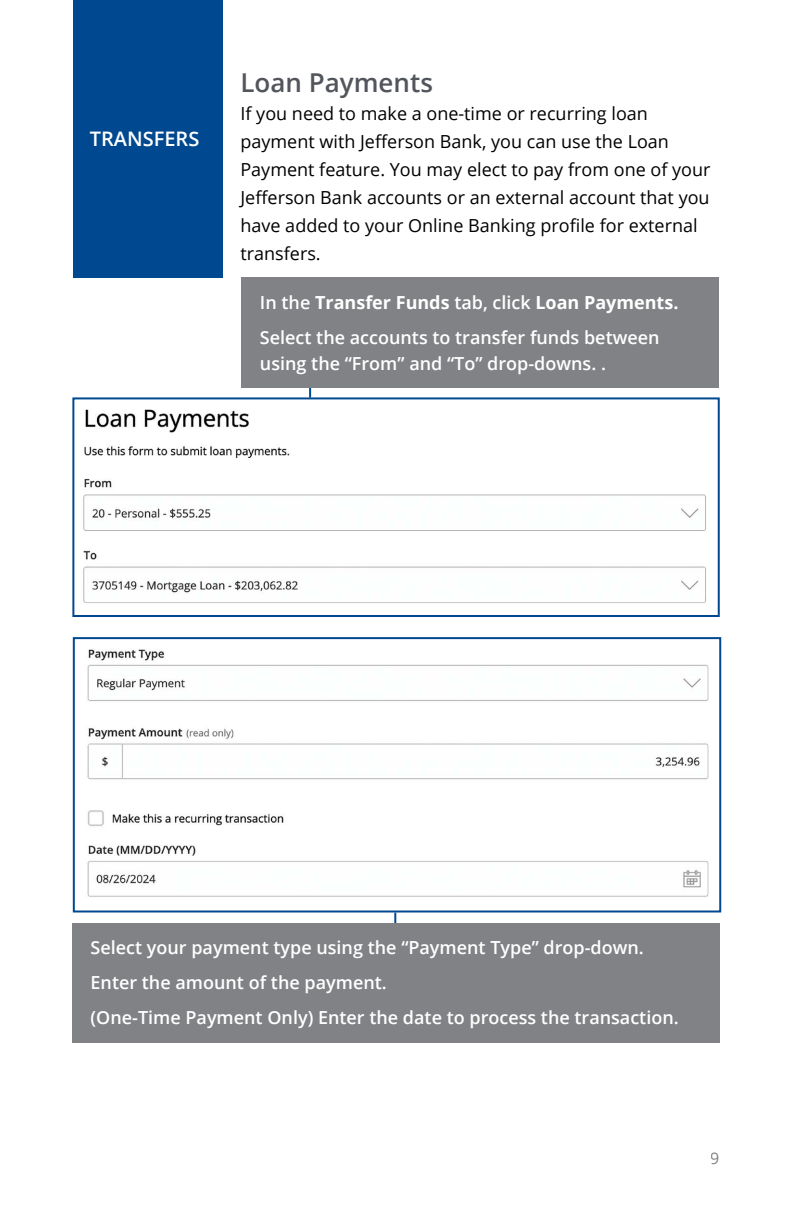
<style>
.page{position:relative;width:792px;height:1224px;background:#fff}
.page>*{position:absolute;margin:0;border:0;box-sizing:border-box;transform-origin:0 0}
.t1{font:600 26px "Open Sans";color:#52555b}
.t2{font:600 20px "Open Sans";color:#fff}
.t3{font:600 18px/35px "Open Sans";color:#fff}
.t4{font:18px/28px "Open Sans";color:#000}
.t5{font:16px "Open Sans";color:#000}
.s1{font-weight:700}
</style>
<div class="page">
<div style="left:73px;top:0;width:149px;height:278px;background:#004990"></div>
<img style="left:83px;top:409px;width:623px;height:194px">
<div style="left:72px;top:397px;width:648px;height:220px;border:2px solid #004990"></div>
<hr style="left:309px;top:373px;width:2px;height:25px;background:#004990">
<div style="left:242px;top:278px;width:477px;height:110px;background:#808285"></div>
<img style="left:87px;top:649px;width:622px;height:248px">
<div style="left:73px;top:637px;width:648px;height:276px;border:2px solid #004990"></div>
<hr style="left:394px;top:913px;width:2px;height:24px;background:#004990">
<div style="left:73px;top:923px;width:647px;height:119px;background:#808285"></div>
<p class="t2" style="left:90px;top:126px;width:111px">TRANSFERS</p>
<h1 class="t1" style="left:240px;top:65px;width:194px">Loan Payments</h1>
<p class="t4" style="left:240px;top:99px;width:472px">If you need to make a one-time or recurring loan payment with Jefferson Bank, you can use the Loan Payment feature. You may elect to pay from one of your Jefferson Bank accounts or an external account that you have added to your Online Banking profile for external transfers.</p>
<p class="t3" style="left:260px;top:285px;width:420px">In the <span class="s1">Transfer Funds</span> tab, click <span class="s1">Loan Payments.<br></span>Select the accounts to transfer funds between</p>
<p class="t3" style="left:260px;top:346px;width:347px">using the “From” and “To” drop-downs. .</p>
<p class="t3" style="left:91px;top:930px;width:590px">Select your payment type using the “Payment Type” drop-down.<br>Enter the amount of the payment.<br>(One-Time Payment Only) Enter the date to process the transaction.</p>
<p class="t5" style="left:711px;top:1147px;width:11px">9</p>
</div>
